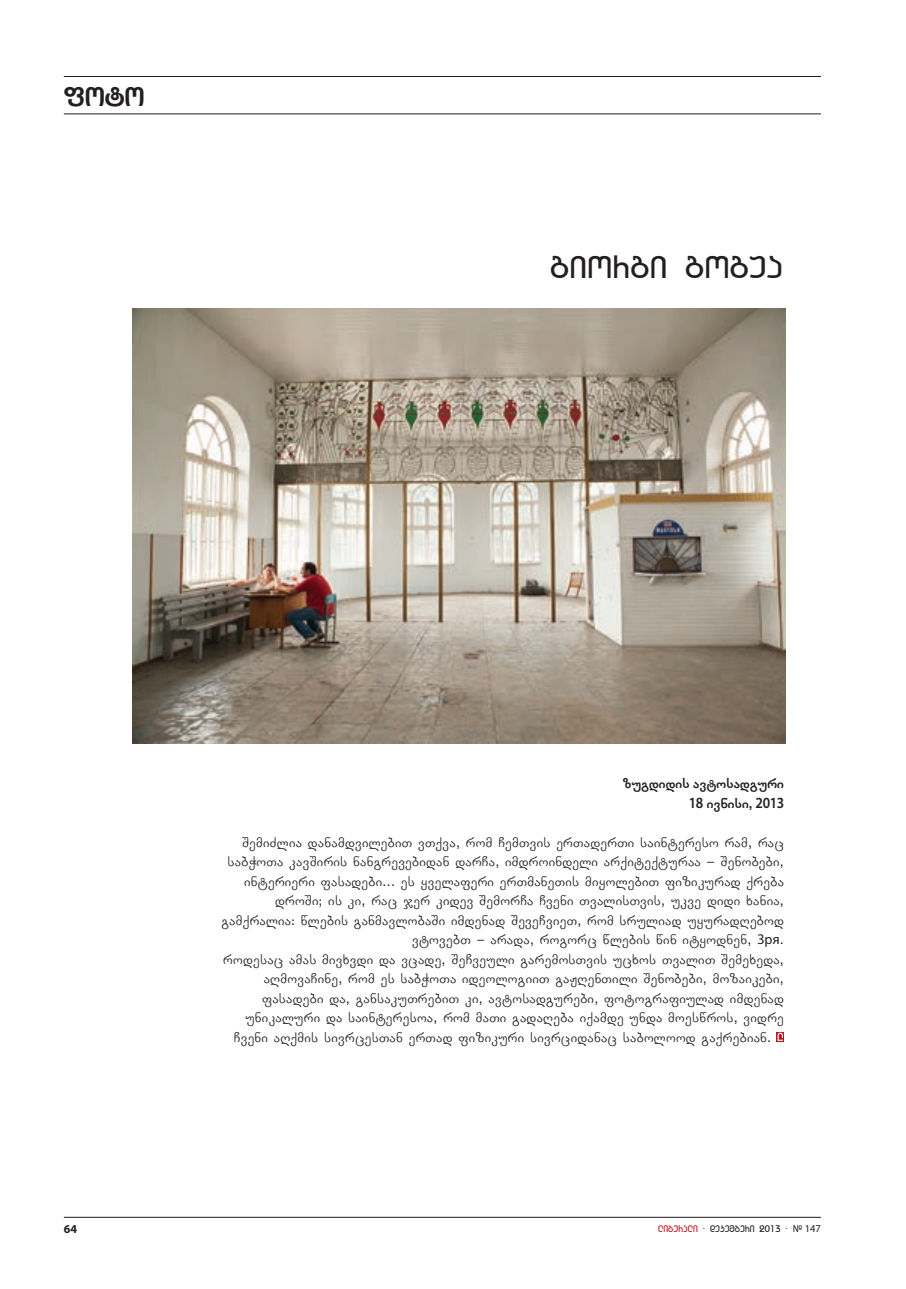
<style>
.page{position:relative;width:906px;height:1289px;background:#fff}
.page>*{position:absolute;margin:0;border:0;box-sizing:border-box;transform-origin:0 0}
.Satauri{font:34.5px "Bauhaus Mtavruli Thin A";color:#231f20;scale:1.11 1}
.qvesatauri_small_ins{font:700 27px "A Kolkhety M";color:#231f20}
.Text_Body{font:14.25px/19.5px "A Kolkhety N";letter-spacing:.02em;color:#231f20;text-align:right}
.Text_Body-2{font:700 14.25px "A Kolkhety N";letter-spacing:.02em;color:#231f20}
.t1{font:700 12px "Myriad Pro";color:#231f20}
.t2{font:10.5px "Bauhaus Mtavruli Thin A";color:#231f20}
.s1{font-family:"Myriad Pro"}
.s2{color:#c4121a}
</style>
<div class="page">
<hr style="left:64px;top:76px;width:757px;height:1px;background:#231f20">
<hr style="left:64px;top:114px;width:757px;height:1px;background:#231f20">
<hr style="left:64px;top:1216px;width:757px;height:1px;background:#231f20">
<img style="left:133px;top:308px;width:652px;height:435px">
<svg style="left:776px;top:1032px;width:8px;height:9px"></svg>
<svg style="left:777px;top:1032px;width:6px;height:8px"></svg>
<p class="qvesatauri_small_ins" style="left:64px;top:84px;width:82px">foto</p>
<p class="Satauri" style="left:550px;top:251px;width:211px">GIORGI GOGUA</p>
<p class="t1" style="left:64px;top:1220px;width:15px">64</p>
<p class="Text_Body-2" style="left:623px;top:776px;width:162px">ZUGDIDIS AVTOSADGURI</p>
<p class="Text_Body-2" style="left:689px;top:796px;width:96px">18 IVNISI, 2013</p>
<p class="Text_Body" style="left:221px;top:833px;width:564px">SEMIZLIA DANAMDVILEBIT VTQVA, ROM CEMTVIS ERTADERTI SAINTERESO RAM, RAC SABWOTA KAVSIRIS NANGREVEBIDAN DARCA, IMDROINDELI ARQITEQTURAA _ SENOBEBI, INTERIERI FASADEBI... ES YVELAFERI ERTMANETIS MIYOLEBIT FIZIKURAD QREBA DROSI; IS KI, RAC JER KIDEV SEMORCA CVENI TVALISTVIS, UKVE DIDI XANIA, GAMQRALIA: WLEBIS GANMAVLOBASI IMDENAD SEVECVIET, ROM SRULIAD UYURADREBOD VTOVEBT _ ARADA, ROGORC WLEBIS WIN ITYODNEN, <span class="s1">Зря</span>.</p>
<p class="Text_Body" style="left:223px;top:950px;width:562px">RODESAC AMAS MIVXVDI DA VCADE, SECVEULI GAREMOSTVIS UCXOS TVALIT SEMEXEDA,</p>
<p class="Text_Body" style="left:264px;top:969px;width:521px">ARMOVACINE, ROM ES SABWOTA IDEOLOGIIT GAJRENTILI SENOBEBI, MOZAIKEBI,</p>
<p class="Text_Body" style="left:262px;top:989px;width:523px">FASADEBI DA, GANSAKUTREBIT KI, AVTOSADGUREBI, FOTOGRAFIULAD IMDENAD</p>
<p class="Text_Body" style="left:245px;top:1008px;width:540px">UNIKALURI DA SAINTERESOA, ROM MATI GADAREBA IQAMDE UNDA MOESWROS, VIDRE</p>
<p class="Text_Body" style="left:234px;top:1028px;width:539px">CVENI ARQMIS SIVRCESTAN ERTAD FIZIKURI SIVRCIDANAC SABOLOOD GAQREBIAN.</p>
<p class="t2" style="left:658px;top:1223px;width:164px"><span class="s2">LIBERALI</span> . DEKEMBERI 2013 . <span class="s1">№ 147</span></p>
</div>
